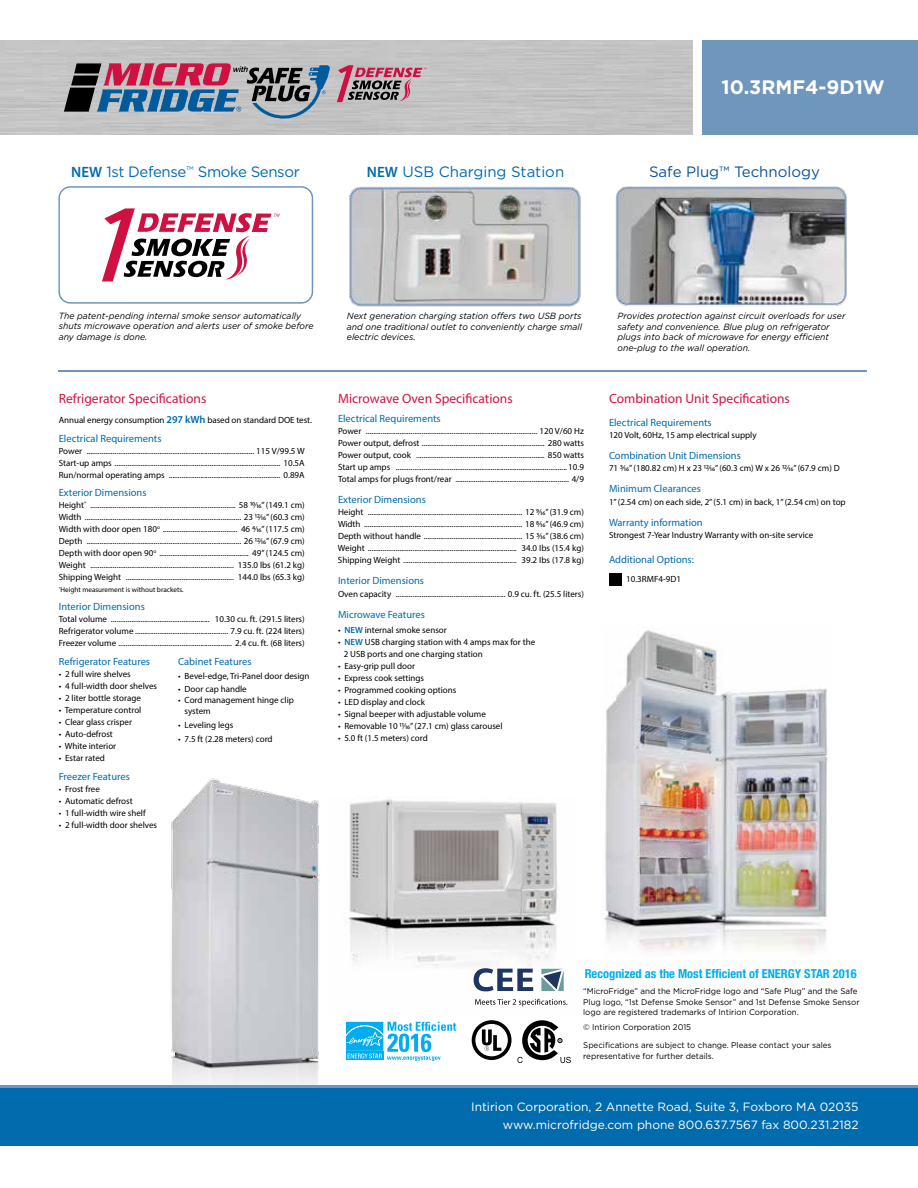
<style>
.page{position:relative;width:918px;height:1188px;background:#fff}
.page>*{position:absolute;margin:0;border:0;box-sizing:border-box;transform-origin:0 0}
.t1{font:700 19.5px "Gotham";color:#fff}
.t2{font:15px "Gotham";letter-spacing:-.025em;color:#006bad}
.t3{font:15px "Gotham";color:#006bad}
.t4{font:15px "Gotham";color:#0a5499}
.t5{font:13.5px "Myriad Pro";color:#d31245}
.t6{font:700 condensed 12.45px "Helvetica Neue LT Std";color:#00aeef}
.t7{font:12px/18px "Gotham";color:#fff;text-align:right}
.t8{font:10.5px "Myriad Pro";color:#006bad}
.t9{font:9px/12px "Myriad Pro";color:#000;text-align:justify}
.t10{font:italic 9px/10.5px "Gotham";color:#000}
.t11{font:8.25px/10.5px "Gotham";color:#000}
.t12{font:7.2px "Myriad Pro";color:#000}
.t13{font:5.25px "Gotham";color:#006bad}
.s1{font-family:"Myriad Pro";font-weight:600}
.s2{font-weight:600;font-size:10.5px;color:#006bad}
.s3{font-weight:600;color:#006bad}
</style>
<div class="page">
<img style="left:348px;top:799px;width:220px;height:208px">
<img style="left:603px;top:630px;width:225px;height:322px">
<img style="left:164px;top:778px;width:162px;height:308px">
<hr style="left:59px;top:371px;width:808px;height:1px;background:#6f96bc">
<hr style="left:0;top:1086px;width:918px;height:2px;background:#6f96bc">
<div style="left:0;top:1088px;width:918px;height:57px;background:#006bad"></div>
<svg style="left:474px;top:968px;width:59px;height:23px"></svg>
<svg style="left:541px;top:969px;width:23px;height:22px"></svg>
<svg style="left:475px;top:999px;width:92px;height:7px"></svg>
<div style="left:702px;top:40px;width:216px;height:95px;background:#6f96bc"></div>
<img style="left:349px;top:186px;width:232px;height:121px">
<div style="left:58px;top:186px;width:255px;height:118px;border:1px solid #6f96bc;border-radius:11px"></div>
<svg style="left:102px;top:208px;width:178px;height:73px"></svg>
<img style="left:615px;top:186px;width:232px;height:120px">
<svg style="left:64px;top:63px;width:266px;height:56px;background:#867e90"></svg>
<svg style="left:337px;top:65px;width:90px;height:37px;background:#a8828c"></svg>
<svg style="left:472px;top:1020px;width:99px;height:43px"></svg>
<div style="left:609px;top:573px;width:13px;height:12px;background:#000"></div>
<svg style="left:346px;top:1021px;width:38px;height:1px"></svg>
<svg style="left:346px;top:1022px;width:110px;height:39px"></svg>
<h2 class="t2" style="left:71px;top:162px;width:117px"><span class="s1">NEW</span> 1st Defense</h2>
<p class="t13" style="left:186px;top:164px;width:9px">TM</p>
<h2 class="t2" style="left:198px;top:162px;width:103px">Smoke Sensor</h2>
<h2 class="t3" style="left:367px;top:162px;width:199px"><span class="s1">NEW</span> USB Charging Station</h2>
<h1 class="t1" style="left:722px;top:74px;width:165px">10.3RMF4-9D1W</h1>
<h2 class="t4" style="left:649px;top:162px;width:172px">Safe Plug™ Technology</h2>
<p class="t10" style="left:59px;top:310px;width:256px">The patent-pending internal smoke sensor automatically shuts microwave operation and alerts user of smoke before any damage is done.</p>
<h3 class="t5" style="left:59px;top:390px;width:149px">Refrigerator Specifications</h3>
<p class="t9" style="left:59px;top:414px;width:255px">Annual energy consumption <span class="s2">297 kWh</span> based on standard DOE test.</p>
<p class="t8" style="left:59px;top:432px;width:104px">Electrical Requirements</p>
<p class="t9" style="left:59px;top:445px;width:247px">Power .......................................................................................... 115 V/99.5 W Start-up amps ......................................................................................... 10.5A Run/normal operating amps ............................................................ 0.89A</p>
<p class="t8" style="left:59px;top:486px;width:89px">Exterior Dimensions</p>
<p class="t9" style="left:59px;top:499px;width:248px">Height<sup>*</sup> .............................................................................. 58 10/16” (149.1 cm)<br>Width .................................................................................... 23 12/16” (60.3 cm)<br>Width with door open 180<sup>o</sup> ........................................ 46 4/16” (117.5 cm)<br>Depth ................................................................................... 26 12/16” (67.9 cm)<br>Depth with door open 90<sup>o</sup> ................................................ 49” (124.5 cm)<br>Weight ............................................................................. 135.0 lbs (61.2 kg)<br>Shipping Weight .......................................................... 144.0 lbs (65.3 kg)</p>
<p class="t8" style="left:59px;top:600px;width:88px">Interior Dimensions</p>
<p class="t9" style="left:59px;top:613px;width:248px">Total volume ..................................................... 10.30 cu. ft. (291.5 liters)<br>Refrigerator volume .................................................. 7.9 cu. ft. (224 liters)<br>Freezer volume ............................................................. 2.4 cu. ft. (68 liters)</p>
<p class="t8" style="left:59px;top:655px;width:93px">Refrigerator Features</p>
<p class="t9" style="left:59px;top:668px;width:74px">• 2 full wire shelves</p>
<p class="t9" style="left:59px;top:680px;width:100px">• 4 full-width door shelves</p>
<p class="t9" style="left:59px;top:692px;width:84px">• 2 liter bottle storage</p>
<p class="t9" style="left:59px;top:704px;width:84px">• Temperature control</p>
<p class="t9" style="left:59px;top:716px;width:75px">• Clear glass crisper</p>
<p class="t9" style="left:59px;top:728px;width:56px">• Auto-defrost</p>
<p class="t9" style="left:59px;top:740px;width:59px">• White interior</p>
<p class="t9" style="left:59px;top:752px;width:48px">• Estar rated</p>
<p class="t12" style="left:59px;top:585px;width:126px"><sup>*</sup>Height measurement is without brackets.</p>
<p class="t8" style="left:178px;top:655px;width:75px">Cabinet Features</p>
<p class="t9" style="left:178px;top:670px;width:133px">• Bevel-edge, Tri-Panel door design</p>
<p class="t9" style="left:178px;top:683px;width:70px">• Door cap handle</p>
<p class="t9" style="left:185px;top:695px;width:111px;line-height:10.8px;text-indent:-6px">• Cord management hinge clip system</p>
<p class="t9" style="left:178px;top:719px;width:57px">• Leveling legs</p>
<p class="t9" style="left:178px;top:733px;width:96px">• 7.5 ft (2.28 meters) cord</p>
<p class="t8" style="left:59px;top:770px;width:73px">Freezer Features</p>
<p class="t9" style="left:59px;top:783px;width:43px">• Frost free</p>
<p class="t9" style="left:59px;top:795px;width:75px">• Automatic defrost</p>
<p class="t9" style="left:59px;top:807px;width:88px">• 1 full-width wire shelf</p>
<p class="t9" style="left:59px;top:819px;width:100px">• 2 full-width door shelves</p>
<p class="t10" style="left:347px;top:310px;width:237px;text-align:justify">Next generation charging station offers two USB ports and one traditional outlet to conveniently charge small electric devices.</p>
<h3 class="t5" style="left:338px;top:390px;width:176px">Microwave Oven Specifications</h3>
<p class="t8" style="left:338px;top:412px;width:104px">Electrical Requirements</p>
<p class="t9" style="left:338px;top:425px;width:247px">Power ............................................................................................ 120 V/60 Hz Power output, defrost .................................................................. 280 watts Power output, cook ..................................................................... 850 watts Start up amps ............................................................................................10.9<br>Total amps for plugs front/rear ............................................................. 4/9</p>
<p class="t8" style="left:338px;top:493px;width:89px">Exterior Dimensions</p>
<p class="t9" style="left:338px;top:506px;width:248px">Height ................................................................................... 12 9/16” (31.9 cm)<br>Width ..................................................................................... 18 8/16” (46.9 cm)<br>Depth without handle ..................................................... 15 3/16” (38.6 cm)<br>Weight ................................................................................ 34.0 Ibs (15.4 kg)<br>Shipping Weight ............................................................. 39.2 Ibs (17.8 kg)</p>
<p class="t8" style="left:338px;top:574px;width:88px">Interior Dimensions</p>
<p class="t9" style="left:338px;top:588px;width:248px">Oven capacity ........................................................... 0.9 cu. ft. (25.5 liters)</p>
<p class="t8" style="left:338px;top:608px;width:88px">Microwave Features</p>
<p class="t9" style="left:338px;top:624px;width:110px">• <span class="s3">NEW</span> internal smoke sensor</p>
<p class="t9" style="left:344px;top:636px;width:193px;text-indent:-6px">• <span class="s3">NEW</span> USB charging station with 4 amps max for the<br>2 USB ports and one charging station</p>
<p class="t9" style="left:338px;top:660px;width:79px">• Easy-grip pull door</p>
<p class="t9" style="left:338px;top:672px;width:88px">• Express cook settings</p>
<p class="t9" style="left:338px;top:684px;width:120px">• Programmed cooking options</p>
<p class="t9" style="left:338px;top:696px;width:89px">• LED display and clock</p>
<p class="t9" style="left:338px;top:708px;width:149px">• Signal beeper with adjustable volume</p>
<p class="t9" style="left:338px;top:720px;width:166px">• Removable 10 11/16” (27.1 cm) glass carousel</p>
<p class="t9" style="left:338px;top:732px;width:91px">• 5.0 ft (1.5 meters) cord</p>
<p class="t10" style="left:618px;top:310px;width:229px">Provides protection against circuit overloads for user safety and convenience. Blue plug on refrigerator plugs into back of microwave for energy efficient one-plug to the wall operation.</p>
<h3 class="t5" style="left:609px;top:390px;width:182px">Combination Unit Specifications</h3>
<p class="t8" style="left:609px;top:416px;width:104px">Electrical Requirements</p>
<p class="t9" style="left:609px;top:429px;width:149px">120 Volt, 60Hz, 15 amp electrical supply</p>
<p class="t8" style="left:609px;top:449px;width:133px">Combination Unit Dimensions</p>
<p class="t9" style="left:609px;top:462px;width:232px">71 3/16” (180.82 cm) H x 23 12/16” (60.3 cm) W x 26 12/16” (67.9 cm) D</p>
<p class="t8" style="left:609px;top:482px;width:94px">Minimum Clearances</p>
<p class="t9" style="left:609px;top:496px;width:238px">1” (2.54 cm) on each side, 2” (5.1 cm) in back, 1” (2.54 cm) on top</p>
<p class="t8" style="left:609px;top:516px;width:95px">Warranty information</p>
<p class="t9" style="left:609px;top:529px;width:206px">Strongest 7-Year Industry Warranty with on-site service</p>
<p class="t8" style="left:609px;top:553px;width:86px">Additional Options:</p>
<p class="t9" style="left:626px;top:573px;width:56px">10.3RMF4-9D1</p>
<h3 class="t6" style="left:585px;top:966px;width:274px">Recognized as the Most Efficient of ENERGY STAR 2016</h3>
<p class="t11" style="left:583px;top:986px;width:278px">“MicroFridge” and the MicroFridge logo and “Safe Plug” and the Safe<br>Plug logo, “1st Defense Smoke Sensor” and 1st Defense Smoke Sensor logo are registered trademarks of Intirion Corporation.</p>
<p class="t11" style="left:583px;top:1022px;width:109px">© Intirion Corporation 2015</p>
<p class="t11" style="left:583px;top:1040px;width:250px">Specifications are subject to change. Please contact your sales representative for further details.</p>
<h3 class="t7" style="left:471px;top:1097px;width:389px">Intirion Corporation, 2 Annette Road, Suite 3, Foxboro MA 02035 www.microfridge.com phone 800.637.7567 fax 800.231.2182</h3>
</div>
